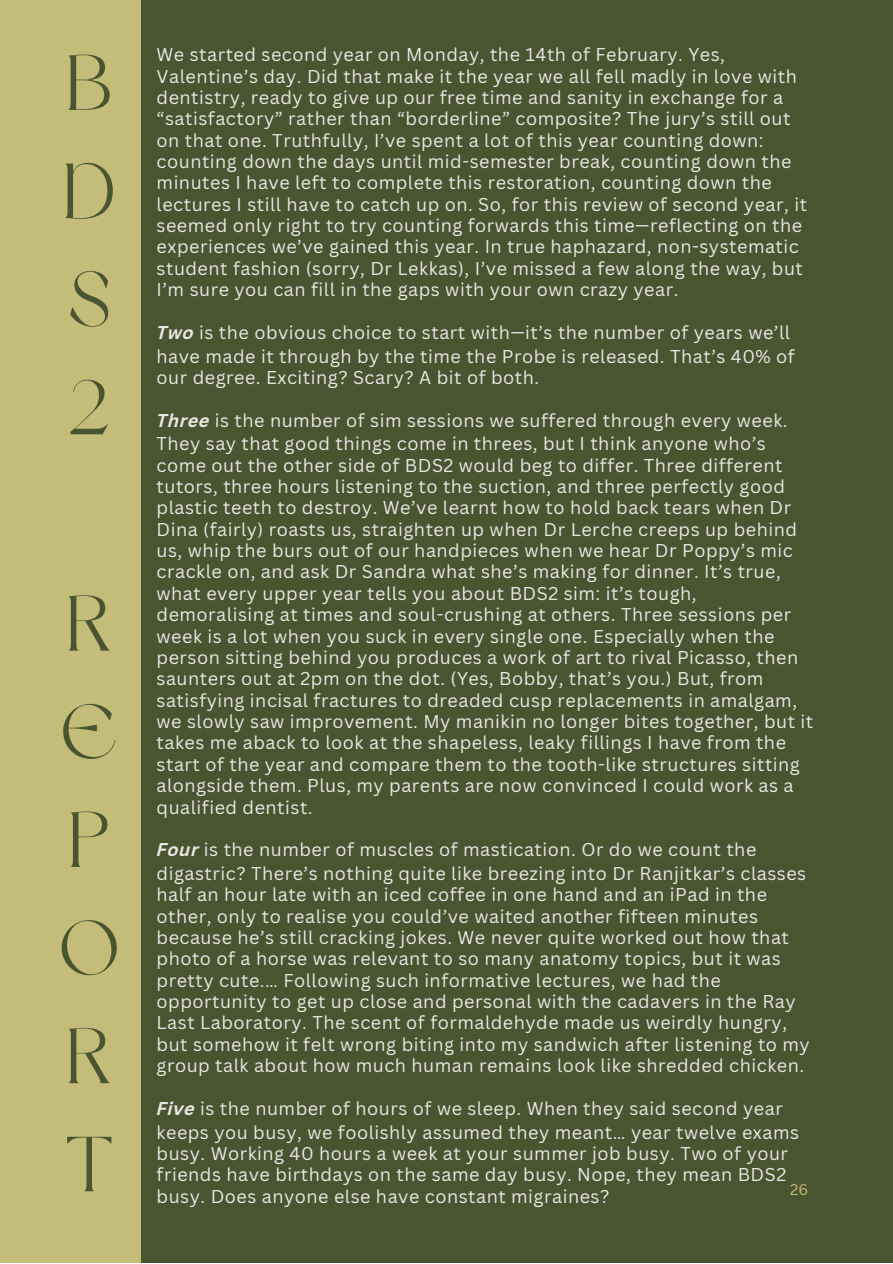
<style>
.page{position:relative;width:893px;height:1264px;background:#fff}
.page>*{position:absolute;margin:0;border:0;box-sizing:border-box;transform-origin:0 0}
.t1{font:77.55px/108.1px "Dream Avenue";color:#495531;text-align:justify}
.t2{font:18px/21.3px "Canva Sans";letter-spacing:.03em;color:#ebe6e4}
.t3{font:15px "Canva Sans";color:#c4bc79}
.s1{font-weight:700;font-style:italic}
</style>
<div class="page">
<div style="left:0;top:0;width:892px;height:1262px;background:#495531"></div>
<div style="left:0;top:0;width:141px;height:1262px;background:#c4bc79"></div>
<h1 class="t1" style="left:63px;top:36px;width:53px">B D S 2</h1>
<h1 class="t1" style="left:59px;top:577px;width:61px;text-align:left">R<br>E<br>P<br>O<br>R<br>T</h1>
<p class="t2" style="left:156px;top:44px;width:652px">We started second year on Monday, the 14th of February. Yes, Valentine’s day. Did that make it the year we all fell madly in love with dentistry, ready to give up our free time and sanity in exchange for a “satisfactory” rather than “borderline” composite? The jury’s still out on that one. Truthfully, I’ve spent a lot of this year counting down: counting down the days until mid-semester break, counting down the minutes I have left to complete this restoration, counting down the lectures I still have to catch up on. So, for this review of second year, it seemed only right to try counting forwards this time—reflecting on the experiences we’ve gained this year. In true haphazard, non-systematic student fashion (sorry, Dr Lekkas), I’ve missed a few along the way, but I’m sure you can fill in the gaps with your own crazy year.</p>
<p class="t2" style="left:156px;top:320px;width:639px;line-height:23.5px"><span class="s1">Two</span> is the obvious choice to start with—it’s the number of years we’ll have made it through by the time the Probe is released. That’s 40% of</p>
<p class="t2" style="left:156px;top:366px;width:384px">our degree. Exciting? Scary? A bit of both.</p>
<p class="t2" style="left:156px;top:408px;width:632px;line-height:23.5px"><span class="s1">Three</span> is the number of sim sessions we suffered through every week.<br>They say that good things come in threes, but I think anyone who’s</p>
<p class="t2" style="left:156px;top:454px;width:658px">come out the other side of BDS2 would beg to differ. Three different tutors, three hours listening to the suction, and three perfectly good plastic teeth to destroy. We’ve learnt how to hold back tears when Dr Dina (fairly) roasts us, straighten up when Dr Lerche creeps up behind us, whip the burs out of our handpieces when we hear Dr Poppy’s mic crackle on, and ask Dr Sandra what she’s making for dinner. It’s true, what every upper year tells you about BDS2 sim: it’s tough, demoralising at times and soul-crushing at others. Three sessions per week is a lot when you suck in every single one. Especially when the person sitting behind you produces a work of art to rival Picasso, then saunters out at 2pm on the dot. (Yes, Bobby, that’s you.) But, from satisfying incisal fractures to dreaded cusp replacements in amalgam, we slowly saw improvement. My manikin no longer bites together, but it takes me aback to look at the shapeless, leaky fillings I have from the start of the year and compare them to the tooth-like structures sitting alongside them. Plus, my parents are now convinced I could work as a qualified dentist.</p>
<p class="t2" style="left:156px;top:837px;width:651px;line-height:23.5px"><span class="s1">Four</span> is the number of muscles of mastication. Or do we count the digastric? There’s nothing quite like breezing into Dr Ranjitkar’s classes</p>
<p class="t2" style="left:156px;top:883px;width:654px">half an hour late with an iced coffee in one hand and an iPad in the other, only to realise you could’ve waited another fifteen minutes because he’s still cracking jokes. We never quite worked out how that photo of a horse was relevant to so many anatomy topics, but it was pretty cute.… Following such informative lectures, we had the opportunity to get up close and personal with the cadavers in the Ray Last Laboratory. The scent of formaldehyde made us weirdly hungry, but somehow it felt wrong biting into my sandwich after listening to my group talk about how much human remains look like shredded chicken.</p>
<p class="t2" style="left:156px;top:1096px;width:644px;line-height:23.5px"><span class="s1">Five</span> is the number of hours of we sleep. When they said second year keeps you busy, we foolishly assumed they meant… year twelve exams</p>
<p class="t2" style="left:156px;top:1142px;width:633px;text-align:justify">busy. Working 40 hours a week at your summer job busy. Two of your friends have birthdays on the same day busy. Nope, they mean BDS2 busy. Does anyone else have constant migraines?</p>
<p class="t3" style="left:790px;top:1179px;width:19px">26</p>
</div>
